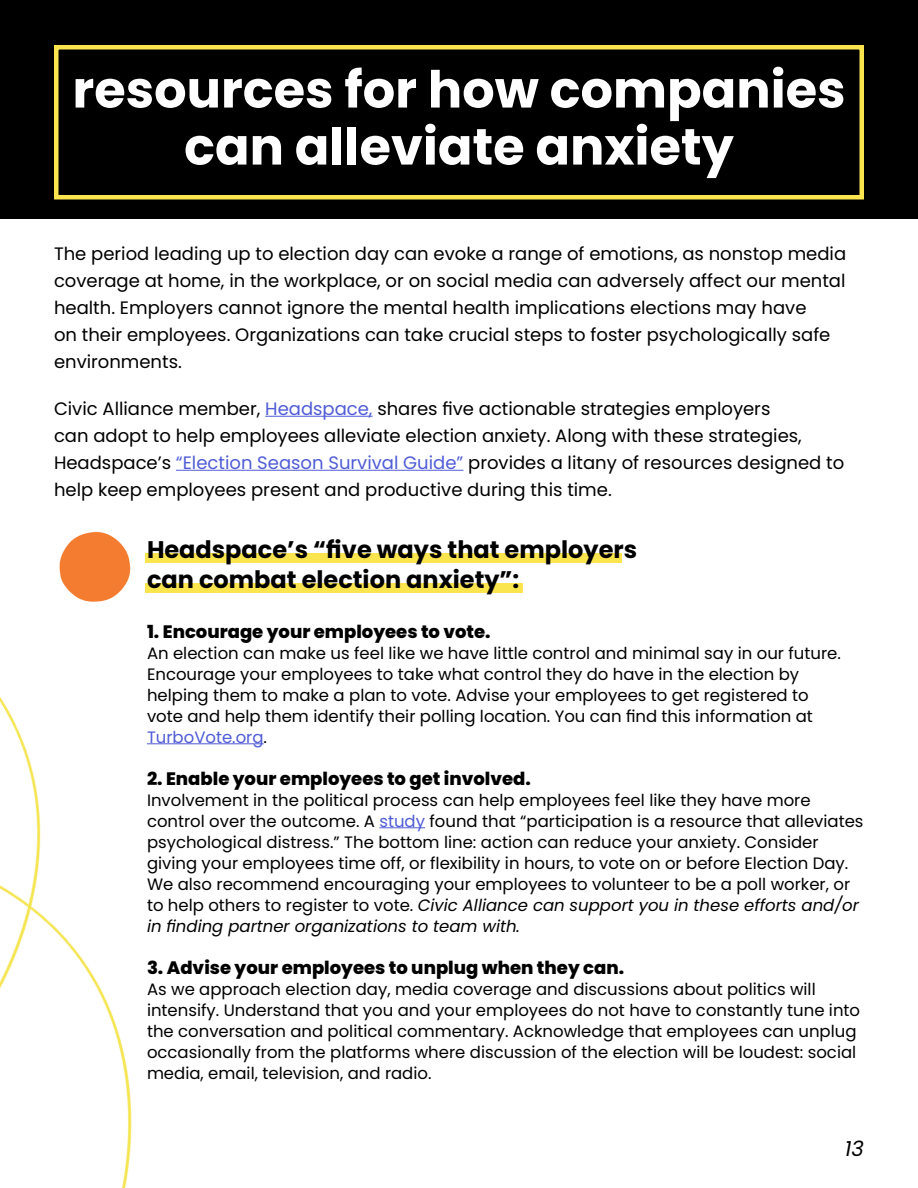
<style>
.page{position:relative;width:918px;height:1188px;background:#fff}
.page>*{position:absolute;margin:0;border:0;box-sizing:border-box;transform-origin:0 0}
.t1{font:700 51px/57px "Poppins";color:#fff;text-align:center}
.t2{font:700 24px/30px "Poppins";color:#000}
.t3{font:italic 21px "Poppins";color:#000}
.t4{font:18px/27px "Poppins";color:#000}
.t5{font:800 18px "Poppins";color:#000}
.t6{font:16.5px/21px "Poppins";color:#000}
.s1{color:#4f5cd6}
.s2{font-style:italic}
</style>
<div class="page">
<div style="left:146px;top:583px;width:378px;height:9px;background:#fbe54f"></div>
<div style="left:146px;top:554px;width:476px;height:9px;background:#fbe54f"></div>
<div style="left:1px;top:1px;width:916px;height:217px;background:#000"></div>
<div style="left:0;top:0;width:918px;height:219px;border:2px solid #000"></div>
<hr style="left:265px;top:416px;width:108px;height:1px;background:#4f5cd6">
<hr style="left:176px;top:470px;width:287px;height:1px;background:#4f5cd6">
<div style="left:54px;top:45px;width:810px;height:155px;border:4px solid #fbe54f"></div>
<hr style="left:147px;top:743px;width:117px;height:1px;background:#4f5cd6">
<hr style="left:379px;top:827px;width:46px;height:1px;background:#4f5cd6">
<img style="left:64px;top:531px;width:67px;height:71px">
<img style="left:64px;top:936px;width:68px;height:252px">
<img style="left:0;top:550px;width:64px;height:439px">
<h1 class="t1" style="left:72px;top:61px;width:775px">resources for how companies can alleviate anxiety</h1>
<p class="t4" style="left:54px;top:241px;width:794px">The period leading up to election day can evoke a range of emotions, as nonstop media coverage at home, in the workplace, or on social media can adversely affect our mental health. Employers cannot ignore the mental health implications elections may have<br>on their employees. Organizations can take crucial steps to foster psychologically safe environments.</p>
<p class="t4" style="left:54px;top:395px;width:792px">Civic Alliance member, <span class="s1">Headspace,</span> shares five actionable strategies employers<br>can adopt to help employees alleviate election anxiety. Along with these strategies, Headspace’s <span class="s1">“Election Season Survival Guide”</span> provides a litany of resources designed to help keep employees present and productive during this time.</p>
<h2 class="t2" style="left:147px;top:535px;width:492px">Headspace’s “five ways that employers can combat election anxiety”:</h2>
<p class="t5" style="left:147px;top:621px;width:345px">1. Encourage your employees to vote.</p>
<p class="t6" style="left:147px;top:642px;width:695px">An election can make us feel like we have little control and minimal say in our future.<br>Encourage your employees to take what control they do have in the election by helping them to make a plan to vote. Advise your employees to get registered to vote and help them identify their polling location. You can find this information at <span class="s1">TurboVote.org</span>.</p>
<p class="t5" style="left:147px;top:768px;width:385px">2. Enable your employees to get involved.</p>
<p class="t6" style="left:147px;top:789px;width:718px">Involvement in the political process can help employees feel like they have more control over the outcome. A <span class="s1">study</span> found that “participation is a resource that alleviates psychological distress.” The bottom line: action can reduce your anxiety. Consider giving your employees time off, or flexibility in hours, to vote on or before Election Day.<br>We also recommend encouraging your employees to volunteer to be a poll worker, or to help others to register to vote. <span class="s2">Civic Alliance can support you in these efforts and/or in finding partner organizations to team with.</span></p>
<p class="t5" style="left:147px;top:957px;width:479px">3. Advise your employees to unplug when they can.</p>
<p class="t6" style="left:147px;top:978px;width:715px">As we approach election day, media coverage and discussions about politics will intensify. Understand that you and your employees do not have to constantly tune into the conversation and political commentary. Acknowledge that employees can unplug occasionally from the platforms where discussion of the election will be loudest: social media, email, television, and radio.</p>
<p class="t3" style="left:845px;top:1137px;width:21px">13</p>
</div>
